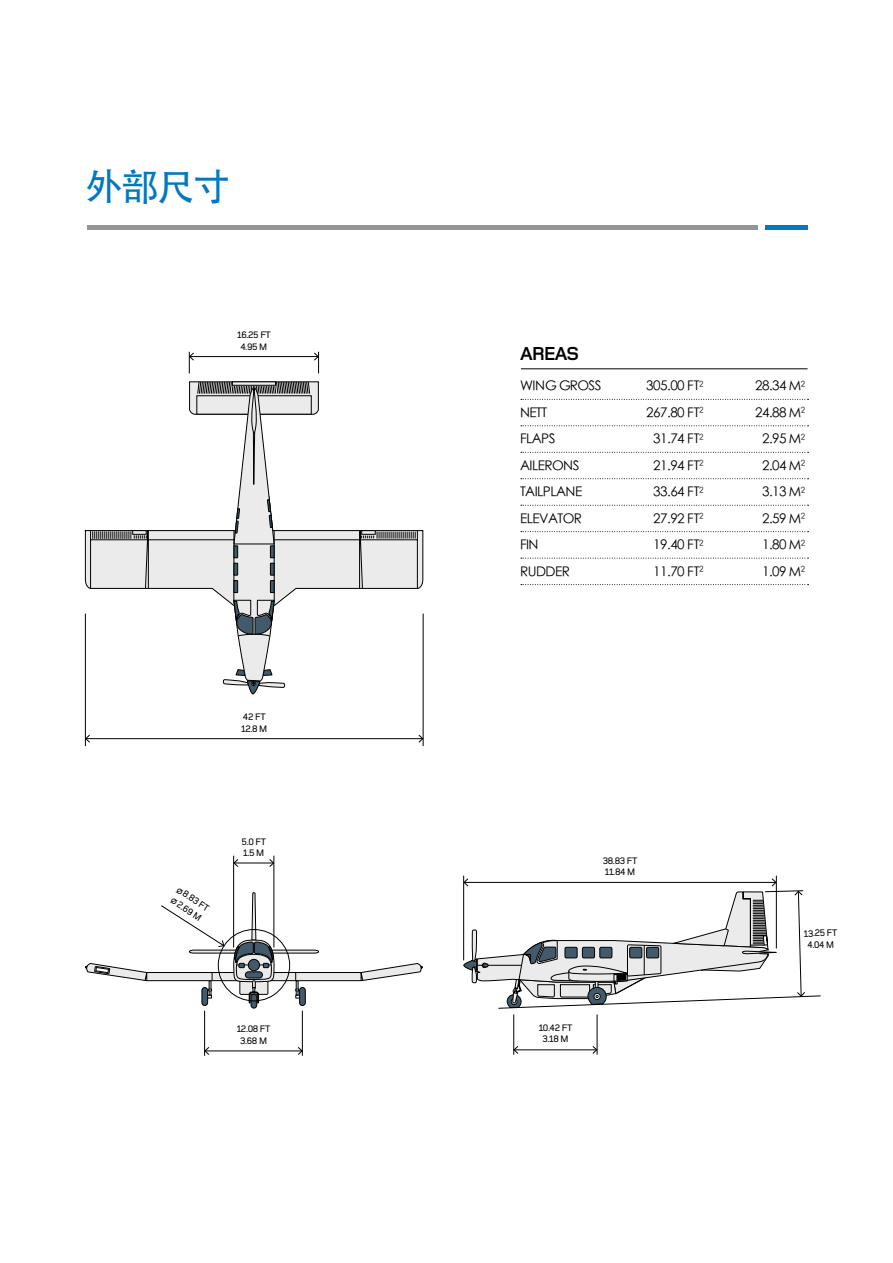
<style>
.page{position:relative;width:893px;height:1263px;background:#fff}
.page>*{position:absolute;margin:0;border:0;box-sizing:border-box;transform-origin:0 0}
.t1{font:37.5px "ST Heiti";color:#0079c1}
.t2{font:700 19.5px "Foundry Monoline";letter-spacing:-.04em;color:#000}
.t3{font:13.5px "ST Heiti";letter-spacing:-.04em;color:#000}
.t4{font:500 9.75px/11.7px "Foundry Monoline";letter-spacing:-.04em;color:#000;text-align:center}
.s1{font-family:"Avant Garde IT Cby BT";font-size:7.35px}
</style>
<div class="page">
<div style="left:299px;top:987px;width:7px;height:19px;border:1px solid #000;border-radius:3px"></div>
<div style="left:202px;top:987px;width:6px;height:19px;border:1px solid #000;border-radius:3px"></div>
<div style="left:251px;top:994px;width:6px;height:14px;background:#425a69;border-radius:3px"></div>
<div style="left:251px;top:994px;width:6px;height:14px;border:1px solid #000;border-radius:3px"></div>
<hr style="left:204px;top:1011px;width:1px;height:45px;background:#000">
<hr style="left:302px;top:1011px;width:1px;height:45px;background:#000">
<hr style="left:205px;top:1051px;width:97px;height:1px;background:#000">
<svg style="left:205px;top:1047px;width:4px;height:8px"></svg>
<svg style="left:298px;top:1047px;width:5px;height:8px"></svg>
<svg style="left:85px;top:892px;width:338px;height:112px"></svg>
<hr style="left:233px;top:856px;width:1px;height:91px;background:#000">
<hr style="left:234px;top:863px;width:40px;height:1px;background:#000">
<svg style="left:234px;top:859px;width:4px;height:8px"></svg>
<svg style="left:269px;top:859px;width:5px;height:8px"></svg>
<hr style="left:274px;top:856px;width:1px;height:91px;background:#000">
<svg style="left:85px;top:381px;width:338px;height:314px"></svg>
<hr style="left:85px;top:614px;width:1px;height:132px;background:#000">
<hr style="left:86px;top:738px;width:337px;height:1px;background:#000">
<svg style="left:85px;top:735px;width:5px;height:8px"></svg>
<svg style="left:418px;top:735px;width:5px;height:8px"></svg>
<hr style="left:423px;top:614px;width:1px;height:132px;background:#000">
<hr style="left:190px;top:356px;width:128px;height:1px;background:#000">
<svg style="left:314px;top:352px;width:5px;height:21px"></svg>
<svg style="left:189px;top:352px;width:5px;height:21px"></svg>
<hr style="left:513px;top:1014px;width:1px;height:41px;background:#000">
<hr style="left:597px;top:1014px;width:1px;height:41px;background:#000">
<hr style="left:514px;top:1049px;width:83px;height:1px;background:#000">
<svg style="left:514px;top:1046px;width:4px;height:8px"></svg>
<svg style="left:592px;top:1046px;width:5px;height:8px"></svg>
<hr style="left:463px;top:876px;width:1px;height:84px;background:#000">
<hr style="left:776px;top:876px;width:1px;height:72px;background:#000">
<svg style="left:463px;top:878px;width:358px;height:130px"></svg>
<div style="left:87px;top:225px;width:671px;height:5px;background:#939598"></div>
<div style="left:765px;top:225px;width:43px;height:5px;background:#0079c1"></div>
<hr style="left:521px;top:368px;width:286px;height:1px;background:#000">
<svg style="left:521px;top:399px;width:287px;height:1px"></svg>
<svg style="left:521px;top:425px;width:287px;height:1px"></svg>
<svg style="left:521px;top:452px;width:287px;height:1px"></svg>
<svg style="left:521px;top:478px;width:287px;height:1px"></svg>
<svg style="left:521px;top:505px;width:287px;height:1px"></svg>
<svg style="left:521px;top:558px;width:287px;height:1px"></svg>
<svg style="left:521px;top:584px;width:287px;height:1px"></svg>
<svg style="left:521px;top:531px;width:287px;height:1px"></svg>
<h1 class="t1" style="left:85px;top:168px;width:147px">外部尺寸</h1>
<p class="t4" style="left:237px;top:329px;width:35px">16.25 FT<br>4.95 M</p>
<p class="t4" style="left:241px;top:711px;width:28px;text-align:left">42 FT<br>12.8 M</p>
<p class="t4" style="left:181px;top:884px;width:38px;line-height:12.3px;text-align:left;rotate:33deg"><span class="s1">Ø</span> 8.83 FT<br><span class="s1">Ø</span> 2.69 M</p>
<p class="t4" style="left:242px;top:835px;width:26px;text-align:left">5.0 FT<br>1.5 M</p>
<p class="t4" style="left:237px;top:1023px;width:35px">12.08 FT<br>3.68 M</p>
<h2 class="t2" style="left:520px;top:343px;width:61px">AREAS</h2>
<p class="t3" style="left:520px;top:379px;width:83px">WING GROSS</p>
<p class="t3" style="left:646px;top:379px;width:59px">305.00 FT<sup>2</sup></p>
<p class="t3" style="left:755px;top:379px;width:52px">28.34 M<sup>2</sup></p>
<p class="t3" style="left:520px;top:406px;width:29px">NETT</p>
<p class="t3" style="left:646px;top:406px;width:59px">267.80 FT<sup>2</sup></p>
<p class="t3" style="left:755px;top:406px;width:52px">24.88 M<sup>2</sup></p>
<p class="t3" style="left:520px;top:432px;width:37px">FLAPS</p>
<p class="t3" style="left:653px;top:432px;width:52px">31.74 FT<sup>2</sup></p>
<p class="t3" style="left:762px;top:432px;width:45px">2.95 M<sup>2</sup></p>
<p class="t3" style="left:520px;top:459px;width:61px">AILERONS</p>
<p class="t3" style="left:653px;top:459px;width:52px">21.94 FT<sup>2</sup></p>
<p class="t3" style="left:762px;top:459px;width:45px">2.04 M<sup>2</sup></p>
<p class="t3" style="left:520px;top:485px;width:64px">TAILPLANE</p>
<p class="t3" style="left:653px;top:485px;width:52px">33.64 FT<sup>2</sup></p>
<p class="t3" style="left:762px;top:485px;width:45px">3.13 M<sup>2</sup></p>
<p class="t3" style="left:520px;top:512px;width:64px">ELEVATOR</p>
<p class="t3" style="left:653px;top:512px;width:52px">27.92 FT<sup>2</sup></p>
<p class="t3" style="left:762px;top:512px;width:45px">2.59 M<sup>2</sup></p>
<p class="t3" style="left:520px;top:538px;width:20px">FIN</p>
<p class="t3" style="left:653px;top:538px;width:52px">19.40 FT<sup>2</sup></p>
<p class="t3" style="left:762px;top:538px;width:45px">1.80 M<sup>2</sup></p>
<p class="t3" style="left:520px;top:565px;width:51px">RUDDER</p>
<p class="t3" style="left:653px;top:565px;width:52px">11.70 FT<sup>2</sup></p>
<p class="t3" style="left:762px;top:565px;width:45px">1.09 M<sup>2</sup></p>
<p class="t4" style="left:603px;top:854px;width:36px;text-align:left">38.83 FT<br>11.84 M</p>
<p class="t4" style="left:539px;top:1021px;width:35px">10.42 FT<br>3.18 M</p>
<p class="t4" style="left:803px;top:928px;width:35px;rotate:-2deg">13.25 FT<br>4.04 M</p>
</div>
